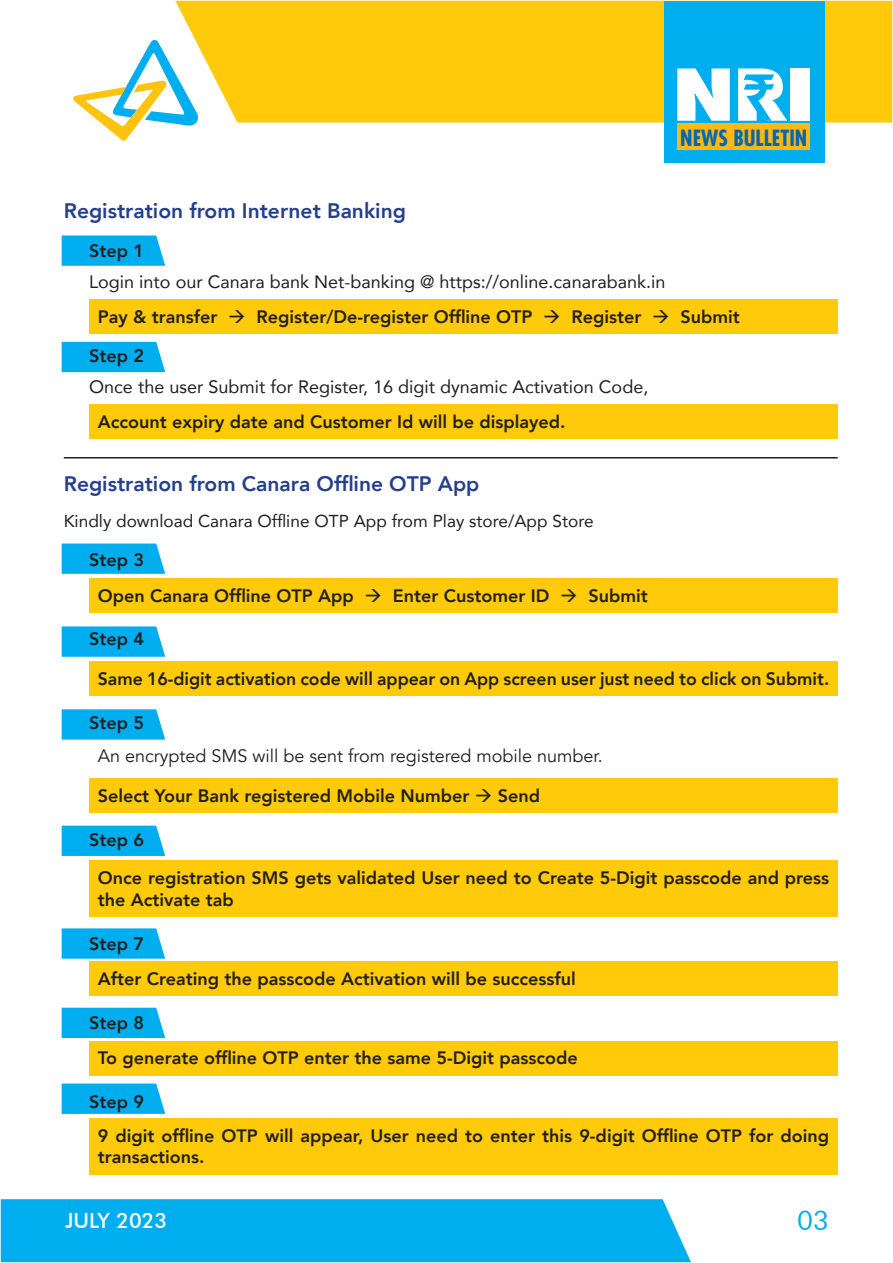
<style>
.page{position:relative;width:893px;height:1263px;background:#fff}
.page>*{position:absolute;margin:0;border:0;box-sizing:border-box;transform-origin:0 0}
.t1{font:800 69.3px "Futura Std";color:#fff}
.t2{font:27px "Futura BT";color:#00aeef}
.t3{font:700 condensed 21.75px "Futura Std";color:#0166b3}
.t4{font:800 21px "Avenir";color:#253f8e}
.t5{font:500 21px "Futura BT";color:#fff}
.t6{font:800 18px/22.5px "Avenir";color:#231f20}
.t7{font:18px "Avenir";color:#231f20}
.t8{font:18px "Avenir";color:#231f20}
.t9{font:17.25px "Avenir";color:#231f20}
</style>
<div class="page">
<svg style="left:62px;top:235px;width:103px;height:31px;background:#10b3ef"></svg>
<div style="left:62px;top:342px;width:103px;height:30px;background:#00aeef"></div>
<svg style="left:62px;top:543px;width:103px;height:31px;background:#10b3ef"></svg>
<svg style="left:62px;top:626px;width:103px;height:31px;background:#10b3ef"></svg>
<svg style="left:62px;top:709px;width:103px;height:31px;background:#10b3ef"></svg>
<svg style="left:62px;top:826px;width:103px;height:30px;background:#0ab1ef"></svg>
<svg style="left:62px;top:928px;width:103px;height:31px;background:#10b3ef"></svg>
<div style="left:62px;top:1008px;width:103px;height:30px;background:#00aeef"></div>
<svg style="left:62px;top:1083px;width:103px;height:31px;background:#10b3ef"></svg>
<div style="left:89px;top:300px;width:749px;height:34px;background:#feca0a"></div>
<div style="left:89px;top:405px;width:749px;height:34px;background:#feca0a"></div>
<div style="left:89px;top:578px;width:749px;height:34px;background:#feca0a"></div>
<div style="left:89px;top:661px;width:749px;height:34px;background:#feca0a"></div>
<div style="left:89px;top:779px;width:749px;height:34px;background:#feca0a"></div>
<div style="left:89px;top:962px;width:749px;height:34px;background:#feca0a"></div>
<div style="left:89px;top:1041px;width:749px;height:34px;background:#feca0a"></div>
<div style="left:89px;top:860px;width:749px;height:56px;background:#feca0a"></div>
<div style="left:89px;top:1118px;width:749px;height:57px;background:#feca0a"></div>
<div style="left:175px;top:1px;width:717px;height:122px;background:#feca0a"></div>
<svg style="left:73px;top:40px;width:125px;height:101px"></svg>
<div style="left:664px;top:1px;width:160px;height:161px;background:#00aeef"></div>
<svg style="left:748px;top:80px;width:24px;height:16px"></svg>
<div style="left:677px;top:123px;width:133px;height:27px;background:#fcb814"></div>
<div style="left:1px;top:1199px;width:690px;height:63px;background:#00aeef"></div>
<hr style="left:64px;top:457px;width:774px;height:1px;background:#231f20">
<p class="t1" style="left:673px;top:51px;width:142px">NRI</p>
<p class="t3" style="left:680px;top:124px;width:129px">NEWS BULLETIN</p>
<p class="t4" style="left:64px;top:194px;width:344px">Registration from Internet Banking</p>
<p class="t6" style="left:89px;top:240px;width:56px">Step 1</p>
<p class="t7" style="left:89px;top:267px;width:578px">Login into our Canara bank Net-banking @ https://online.canarabank.in</p>
<p class="t6" style="left:98px;top:306px;width:643px">Pay &amp; transfer → Register/De-register Offline OTP → Register → Submit</p>
<p class="t6" style="left:89px;top:345px;width:56px">Step 2</p>
<p class="t7" style="left:89px;top:372px;width:561px">Once the user Submit for Register, 16 digit dynamic Activation Code,</p>
<p class="t6" style="left:98px;top:411px;width:469px">Account expiry date and Customer Id will be displayed.</p>
<p class="t4" style="left:64px;top:468px;width:417px">Registration from Canara Offline OTP App</p>
<p class="t9" style="left:64px;top:507px;width:531px">Kindly download Canara Offline OTP App from Play store/App Store</p>
<p class="t6" style="left:89px;top:549px;width:56px">Step 3</p>
<p class="t6" style="left:98px;top:584px;width:551px">Open Canara Offline OTP App → Enter Customer ID → Submit</p>
<p class="t6" style="left:89px;top:628px;width:56px">Step 4</p>
<p class="t6" style="left:98px;top:667px;width:733px">Same 16-digit activation code will appear on App screen user just need to click on Submit.</p>
<p class="t6" style="left:89px;top:711px;width:56px">Step 5</p>
<p class="t8" style="left:98px;top:745px;width:506px">An encrypted SMS will be sent from registered mobile number.</p>
<p class="t6" style="left:98px;top:784px;width:444px">Select Your Bank registered Mobile Number → Send</p>
<p class="t6" style="left:89px;top:828px;width:56px">Step 6</p>
<p class="t6" style="left:98px;top:866px;width:733px">Once registration SMS gets validated User need to Create 5-Digit passcode and press the Activate tab</p>
<p class="t6" style="left:89px;top:932px;width:56px">Step 7</p>
<p class="t6" style="left:98px;top:968px;width:480px">After Creating the passcode Activation will be successful</p>
<p class="t6" style="left:89px;top:1011px;width:56px">Step 8</p>
<p class="t6" style="left:98px;top:1047px;width:481px">To generate offline OTP enter the same 5-Digit passcode</p>
<p class="t6" style="left:89px;top:1090px;width:56px">Step 9</p>
<p class="t6" style="left:98px;top:1125px;width:733px;line-height:21px">9 digit offline OTP will appear, User need to enter this 9-digit Offline OTP for doing transactions.</p>
<p class="t5" style="left:65px;top:1207px;width:103px">JULY 2023</p>
<p class="t2" style="left:797px;top:1204px;width:33px">03</p>
</div>
